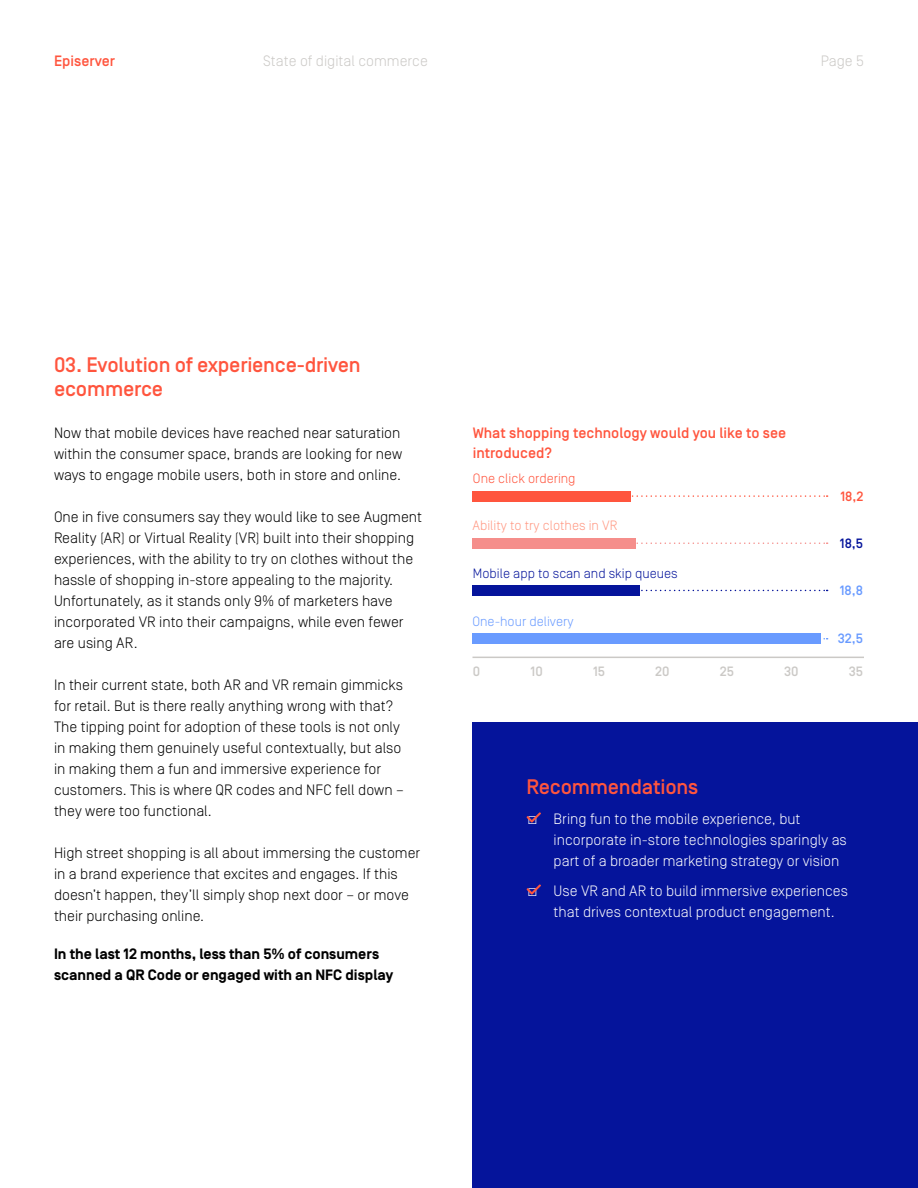
<style>
.page{position:relative;width:918px;height:1188px;background:#fff}
.page>*{position:absolute;margin:0;border:0;box-sizing:border-box;transform-origin:0 0}
.t1{font:500 21px/24px "Simplon Norm";letter-spacing:-.01em;color:#ff553e}
.t2{font:300 15px/21px "Simplon Norm";color:#000}
.t3{font:300 15px/21px "Simplon Norm";color:#fff}
.t4{font:700 15px/21px "Simplon Norm";color:#000}
.t5{font:500 15px/19.5px "Simplon Norm";color:#ff553e}
.t6{font:300 15px "Simplon Norm";color:#cbc9c6}
.t7{font:300 13.5px "Simplon Norm";color:#05149b}
.t8{font:300 13.5px "Simplon Norm";color:#ff9882}
.t9{font:300 13.5px "Simplon Norm";color:#ff553e}
.t10{font:300 13.5px "Simplon Norm";color:#699bff}
.t11{font:500 13.5px "Simplon Norm";color:#cbc9c6}
.t12{font:500 13.5px "Simplon Norm";color:#699bff}
.t13{font:500 13.5px "Simplon Norm";color:#ff553e}
.t14{font:500 13.5px "Simplon Norm";color:#05149b}
</style>
<div class="page">
<div style="left:472px;top:723px;width:446px;height:465px;background:#05149b"></div>
<svg style="left:526px;top:884px;width:15px;height:11px"></svg>
<svg style="left:526px;top:812px;width:15px;height:11px"></svg>
<div style="left:472px;top:491px;width:159px;height:10px;background:#ff553e"></div>
<div style="left:472px;top:538px;width:164px;height:11px;background:#f58e8b"></div>
<div style="left:472px;top:585px;width:168px;height:11px;background:#05149b"></div>
<div style="left:472px;top:633px;width:349px;height:11px;background:#699bff"></div>
<svg style="left:631px;top:495px;width:197px;height:2px"></svg>
<svg style="left:636px;top:542px;width:192px;height:2px"></svg>
<svg style="left:641px;top:590px;width:187px;height:1px"></svg>
<hr style="left:472px;top:657px;width:392px;height:1px;background:#cbc9c6">
<p class="t5" style="left:54px;top:52px;width:63px">Episerver</p>
<p class="t6" style="left:263px;top:53px;width:166px">State of digital commerce</p>
<p class="t6" style="left:821px;top:53px;width:45px">Page 5</p>
<h1 class="t1" style="left:54px;top:353px;width:308px">03. Evolution of experience-driven ecommerce</h1>
<p class="t2" style="left:54px;top:422px;width:350px;text-align:justify">Now that mobile devices have reached near saturation within the consumer space, brands are looking for new ways to engage mobile users, both in store and online.</p>
<p class="t2" style="left:54px;top:506px;width:370px">One in five consumers say they would like to see Augment Reality (AR) or Virtual Reality (VR) built into their shopping experiences, with the ability to try on clothes without the hassle of shopping in-store appealing to the majority.<br>Unfortunately, as it stands only 9% of marketers have incorporated VR into their campaigns, while even fewer are using AR.</p>
<p class="t2" style="left:54px;top:674px;width:351px">In their current state, both AR and VR remain gimmicks for retail. But is there really anything wrong with that?<br>The tipping point for adoption of these tools is not only in making them genuinely useful contextually, but also in making them a fun and immersive experience for customers. This is where QR codes and NFC fell down – they were too functional.</p>
<p class="t2" style="left:54px;top:842px;width:368px">High street shopping is all about immersing the customer in a brand experience that excites and engages. If this doesn’t happen, they’ll simply shop next door – or move their purchasing online.</p>
<p class="t4" style="left:54px;top:944px;width:341px">In the last 12 months, less than 5% of consumers scanned a QR Code or engaged with an NFC display</p>
<p class="t5" style="left:473px;top:424px;width:315px">What shopping technology would you like to see introduced?</p>
<p class="t9" style="left:473px;top:471px;width:104px">One click ordering</p>
<p class="t8" style="left:473px;top:518px;width:146px">Ability to try clothes in VR</p>
<p class="t7" style="left:473px;top:566px;width:206px">Mobile app to scan and skip queues</p>
<p class="t10" style="left:473px;top:614px;width:103px">One-hour delivery</p>
<p class="t13" style="left:840px;top:489px;width:25px">18,2</p>
<p class="t14" style="left:840px;top:536px;width:25px">18,5</p>
<p class="t12" style="left:840px;top:583px;width:25px">18,8</p>
<p class="t12" style="left:838px;top:631px;width:27px">32,5</p>
<p class="t11" style="left:473px;top:665px;width:9px">0</p>
<p class="t11" style="left:531px;top:665px;width:14px">10</p>
<p class="t11" style="left:593px;top:665px;width:13px">15</p>
<p class="t11" style="left:655px;top:665px;width:16px">20</p>
<p class="t11" style="left:720px;top:665px;width:16px">25</p>
<p class="t11" style="left:784px;top:665px;width:16px">30</p>
<p class="t11" style="left:849px;top:665px;width:16px">35</p>
<h1 class="t1" style="left:527px;top:775px;width:173px">Recommendations</h1>
<p class="t3" style="left:554px;top:808px;width:295px;text-indent:-27px">□ Bring fun to the mobile experience, but incorporate in-store technologies sparingly as part of a broader marketing strategy or vision</p>
<p class="t3" style="left:554px;top:880px;width:296px;text-indent:-27px">□ Use VR and AR to build immersive experiences that drives contextual product engagement.</p>
</div>
